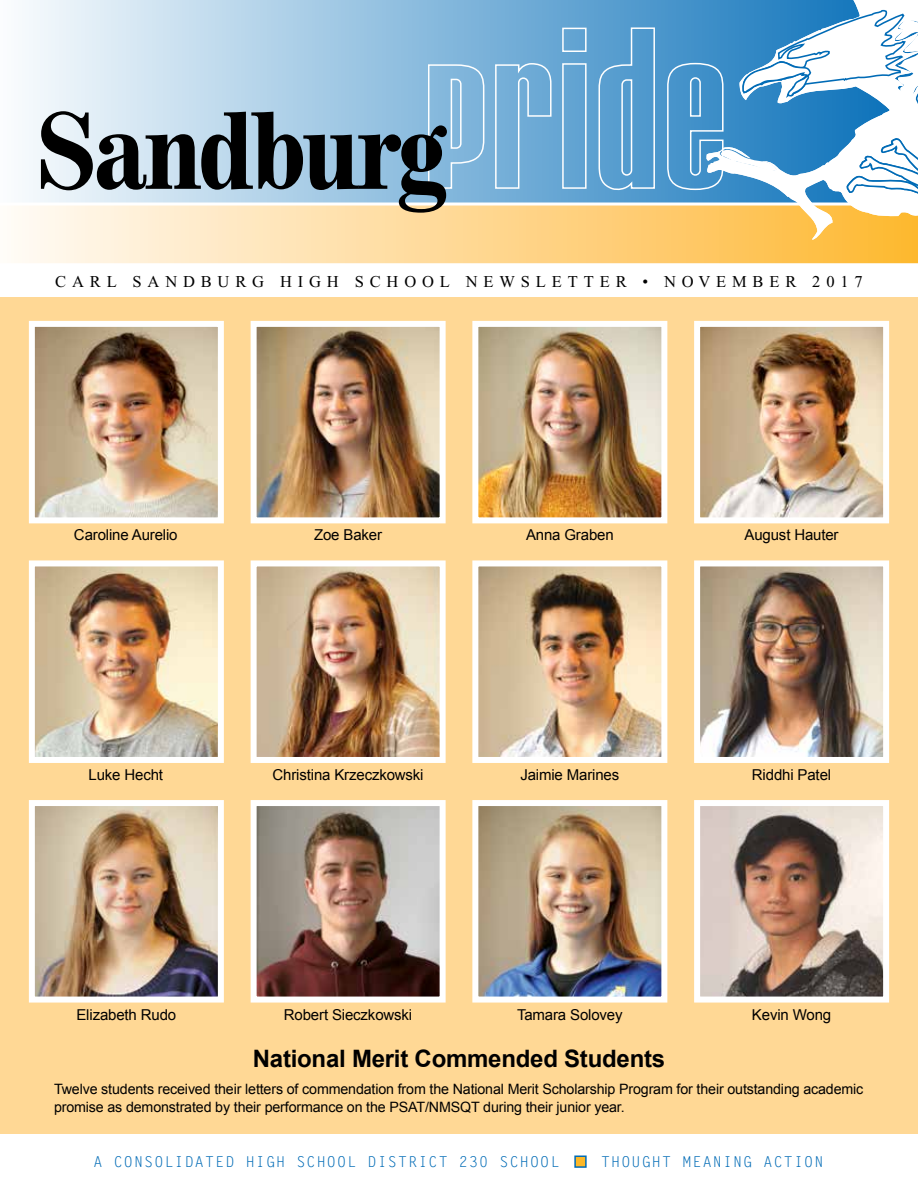
<style>
.page{position:relative;width:918px;height:1188px;background:#fff}
.page>*{position:absolute;margin:0;border:0;box-sizing:border-box;transform-origin:0 0}
.t1{font:700 24px "Arial";letter-spacing:-.01em;color:#000}
.t2{font:16.5px "Times New Roman";letter-spacing:.355em;color:#000}
.t3{font:15px "Arial";letter-spacing:-.01em;color:#000}
.t4{font:15px "Letter Gothic";letter-spacing:.075em;color:#006bb6}
.t5{font:14.25px/18px "Arial";letter-spacing:-.01em;color:#000}
</style>
<div class="page">
<svg style="left:14px;top:207px;width:904px;height:57px;background:#fedc9f"></svg>
<svg style="left:14px;top:0;width:691px;height:207px;background:#b3d2e8"></svg>
<svg style="left:705px;top:0;width:213px;height:240px;background:#eebd57"></svg>
<svg style="left:709px;top:0;width:209px;height:232px"></svg>
<svg style="left:427px;top:27px;width:297px;height:164px;background:#6ca9d5"></svg>
<svg style="left:41px;top:111px;width:406px;height:102px;background:#819099"></svg>
<div style="left:0;top:297px;width:918px;height:837px;background:#ffd895"></div>
<div style="left:574px;top:1156px;width:13px;height:12px;background:#fdb827;border:2px solid #006bb6"></div>
<img style="left:36px;top:328px;width:181px;height:188px">
<div style="left:29px;top:321px;width:195px;height:202px;border:6px solid #fff"></div>
<img style="left:479px;top:328px;width:181px;height:188px">
<div style="left:472px;top:321px;width:195px;height:202px;border:6px solid #fff"></div>
<img style="left:258px;top:328px;width:181px;height:188px">
<div style="left:251px;top:321px;width:195px;height:202px;border:6px solid #fff"></div>
<img style="left:701px;top:328px;width:181px;height:188px">
<div style="left:694px;top:321px;width:195px;height:202px;border:6px solid #fff"></div>
<img style="left:36px;top:567px;width:181px;height:189px">
<div style="left:29px;top:560px;width:195px;height:203px;border:6px solid #fff"></div>
<img style="left:479px;top:567px;width:181px;height:189px">
<div style="left:472px;top:560px;width:195px;height:203px;border:6px solid #fff"></div>
<img style="left:701px;top:567px;width:181px;height:189px">
<div style="left:694px;top:560px;width:195px;height:203px;border:6px solid #fff"></div>
<img style="left:258px;top:567px;width:181px;height:189px">
<div style="left:251px;top:560px;width:195px;height:203px;border:6px solid #fff"></div>
<img style="left:36px;top:807px;width:181px;height:189px">
<div style="left:29px;top:800px;width:195px;height:203px;border:6px solid #fff"></div>
<img style="left:258px;top:807px;width:181px;height:189px">
<div style="left:251px;top:800px;width:195px;height:203px;border:6px solid #fff"></div>
<img style="left:479px;top:807px;width:181px;height:189px">
<div style="left:472px;top:800px;width:195px;height:203px;border:6px solid #fff"></div>
<img style="left:701px;top:807px;width:181px;height:189px">
<div style="left:694px;top:800px;width:195px;height:203px;border:6px solid #fff"></div>
<p class="t2" style="left:55px;top:272px;width:809px">CARL SANDBURG HIGH SCHOOL NEWSLETTER • NOVEMBER 2017</p>
<p class="t3" style="left:74px;top:525px;width:105px">Caroline Aurelio</p>
<p class="t3" style="left:314px;top:525px;width:69px">Zoe Baker</p>
<p class="t3" style="left:526px;top:525px;width:89px">Anna Graben</p>
<p class="t3" style="left:745px;top:525px;width:96px">August Hauter</p>
<p class="t3" style="left:89px;top:765px;width:76px">Luke Hecht</p>
<p class="t3" style="left:273px;top:765px;width:153px">Christina Krzeczkowski</p>
<p class="t3" style="left:520px;top:765px;width:100px">Jaimie Marines</p>
<p class="t3" style="left:752px;top:765px;width:81px">Riddhi Patel</p>
<p class="t3" style="left:76px;top:1005px;width:101px">Elizabeth Rudo</p>
<p class="t3" style="left:284px;top:1005px;width:130px">Robert Sieczkowski</p>
<p class="t3" style="left:517px;top:1005px;width:107px">Tamara Solovey</p>
<p class="t3" style="left:752px;top:1005px;width:81px">Kevin Wong</p>
<h1 class="t1" style="left:253px;top:1043px;width:414px">National Merit Commended Students</h1>
<p class="t5" style="left:54px;top:1080px;width:811px">Twelve students received their letters of commendation from the National Merit Scholarship Program for their outstanding academic promise as demonstrated by their performance on the PSAT/NMSQT during their junior year.</p>
<p class="t4" style="left:93px;top:1152px;width:467px">A CONSOLIDATED HIGH SCHOOL DISTRICT 230 SCHOOL</p>
<p class="t4" style="left:601px;top:1152px;width:224px">THOUGHT MEANING ACTION</p>
</div>
